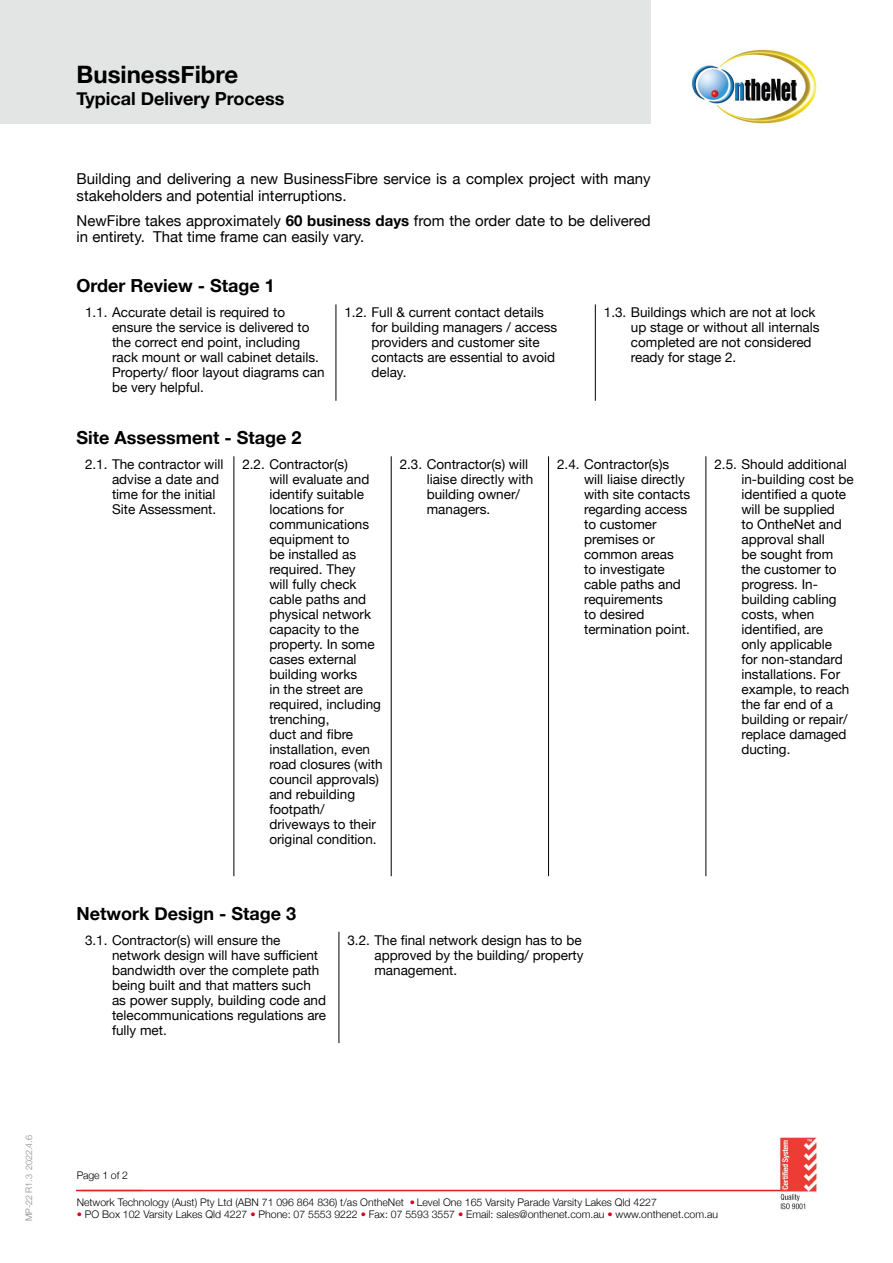
<style>
.page{position:relative;width:893px;height:1263px;background:#fff}
.page>*{position:absolute;margin:0;border:0;box-sizing:border-box;transform-origin:0 0}
.t1{font:700 24px "Helvetica Neue";color:#000}
.t2{font:700 18px "Helvetica Neue";color:#000}
.t3{font:15px/16.5px "Helvetica Neue";color:#000}
.t4{font:13.5px/15px "Helvetica Neue";color:#000}
.t5{font:300 10.5px "Helvetica Neue";color:#000}
.t6{font:300 9px "Helvetica Neue";letter-spacing:-.01em;color:#87888a}
.s1{font-weight:700}
.s2{color:#d4021d}
</style>
<div class="page">
<img style="left:77px;top:1136px;width:741px;height:74px">
<img style="left:638px;top:49px;width:179px;height:75px">
<div style="left:0;top:0;width:651px;height:123px;background:#e3e4e4"></div>
<hr style="left:336px;top:304px;width:1px;height:97px;background:#000">
<hr style="left:595px;top:304px;width:1px;height:97px;background:#000">
<hr style="left:234px;top:456px;width:1px;height:420px;background:#000">
<hr style="left:391px;top:456px;width:1px;height:420px;background:#000">
<hr style="left:548px;top:456px;width:1px;height:420px;background:#000">
<hr style="left:706px;top:456px;width:1px;height:420px;background:#000">
<hr style="left:339px;top:932px;width:1px;height:111px;background:#000">
<p class="t6" style="left:22px;top:1221px;width:87px;rotate:-90deg">MP-22 R1.3 2022.4.6</p>
<h1 class="t1" style="left:77px;top:56px;width:163px">BusinessFibre</h1>
<h2 class="t2" style="left:77px;top:85px;width:209px">Typical Delivery Process</h2>
<p class="t3" style="left:77px;top:172px;width:575px">Building and delivering a new BusinessFibre service is a complex project with many stakeholders and potential interruptions.</p>
<p class="t3" style="left:77px;top:213px;width:576px">NewFibre takes approximately <span class="s1">60 business days</span> from the order date to be delivered in entirety. That time frame can easily vary.</p>
<h2 class="t2" style="left:77px;top:272px;width:200px">Order Review - Stage 1</h2>
<p class="t4" style="left:112px;top:306px;width:214px;text-indent:-27px">1.1. Accurate detail is required to ensure the service is delivered to the correct end point, including rack mount or wall cabinet details.<br>Property/ floor layout diagrams can be very helpful.</p>
<p class="t4" style="left:371px;top:306px;width:187px;text-indent:-27px">1.2. Full &amp; current contact details for building managers / access providers and customer site contacts are essential to avoid delay.</p>
<p class="t4" style="left:631px;top:306px;width:190px;text-indent:-27px">1.3. Buildings which are not at lock up stage or without all internals completed are not considered ready for stage 2.</p>
<h2 class="t2" style="left:77px;top:424px;width:227px">Site Assessment - Stage 2</h2>
<p class="t4" style="left:112px;top:458px;width:113px;text-indent:-27px">2.1. The contractor will advise a date and time for the initial<br>Site Assessment.</p>
<p class="t4" style="left:269px;top:458px;width:115px;text-indent:-27px">2.2. Contractor(s)<br>will evaluate and identify suitable locations for communications equipment to<br>be installed as required. They<br>will fully check cable paths and physical network capacity to the property. In some cases external building works<br>in the street are required, including trenching,<br>duct and fibre installation, even road closures (with council approvals) and rebuilding footpath/ driveways to their original condition.</p>
<p class="t4" style="left:427px;top:458px;width:108px;text-indent:-27px">2.3. Contractor(s) will liaise directly with building owner/ managers.</p>
<p class="t4" style="left:584px;top:458px;width:108px;text-indent:-27px">2.4. Contractor(s)s will liaise directly with site contacts regarding access to customer premises or common areas<br>to investigate cable paths and requirements<br>to desired termination point.</p>
<p class="t4" style="left:741px;top:458px;width:114px;text-indent:-27px">2.5. Should additional in-building cost be identified a quote will be supplied<br>to OntheNet and approval shall<br>be sought from the customer to progress. In&shy;building cabling costs, when identified, are<br>only applicable<br>for non-standard installations. For example, to reach the far end of a building or repair/ replace damaged ducting.</p>
<h2 class="t2" style="left:77px;top:899px;width:221px">Network Design - Stage 3</h2>
<p class="t4" style="left:112px;top:933px;width:216px;text-indent:-27px">3.1. Contractor(s) will ensure the network design will have sufficient bandwidth over the complete path being built and that matters such as power supply, building code and telecommunications regulations are fully met.</p>
<p class="t4" style="left:374px;top:933px;width:211px;text-indent:-27px">3.2. The final network design has to be approved by the building/ property management.</p>
<p class="t5" style="left:77px;top:1166px;width:53px">Page 1 of 2</p>
<p class="t5" style="left:77px;top:1194px;width:582px">Network Technology (Aust) Pty Ltd (ABN 71 096 864 836) t/as OntheNet <span class="s2">•</span> Level One 165 Varsity Parade Varsity Lakes Qld 4227</p>
<p class="t5" style="left:77px;top:1206px;width:643px"><span class="s2">•</span> PO Box 102 Varsity Lakes Qld 4227 <span class="s2">•</span> Phone: 07 5553 9222 <span class="s2">•</span> Fax: 07 5593 3557 <span class="s2">•</span> Email: sales@onthenet.com.au <span class="s2">•</span> www.onthenet.com.au</p>
</div>
